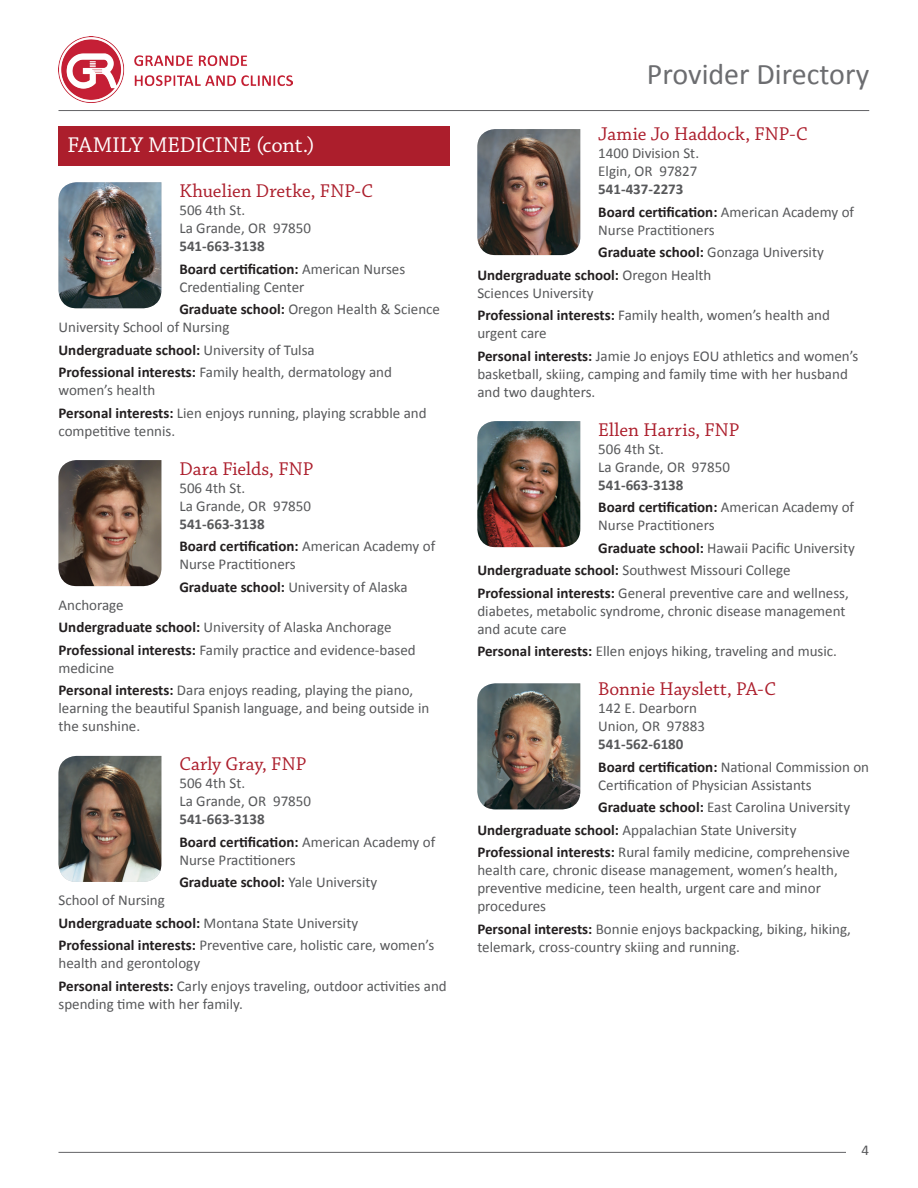
<style>
.page{position:relative;width:918px;height:1188px;background:#fff}
.page>*{position:absolute;margin:0;border:0;box-sizing:border-box;transform-origin:0 0}
.t1{font:30px "Calibri";color:#6c6d70}
.t2{font:22.5px "Chaparral Pro";letter-spacing:-.005em;color:#fff}
.t3{font:19.5px "Chaparral Pro";color:#ac1e2c}
.t4{font:15px/22.5px "Calibri";color:#57585a}
.t5{font:700 15px/22.5px "Calibri";color:#231f20}
.s1{color:#57585a}
.s2{font-weight:400;color:#57585a}
.s3{font-weight:700;color:#231f20}
.s4{font-weight:700}
</style>
<div class="page">
<img style="left:59px;top:36px;width:234px;height:66px">
<hr style="left:58px;top:110px;width:811px;height:1px;background:#636366">
<hr style="left:58px;top:1152px;width:788px;height:1px;background:#636366">
<img style="left:477px;top:129px;width:103px;height:126px">
<img style="left:477px;top:421px;width:103px;height:126px">
<img style="left:477px;top:683px;width:103px;height:126px">
<div style="left:58px;top:126px;width:392px;height:40px;background:#ac1e2c"></div>
<img style="left:58px;top:182px;width:103px;height:126px">
<img style="left:58px;top:460px;width:103px;height:126px">
<img style="left:58px;top:756px;width:103px;height:126px">
<h2 class="t2" style="left:68px;top:132px;width:249px">FAMILY MEDICINE (cont.)</h2>
<h3 class="t3" style="left:179px;top:180px;width:195px">Khuelien Dretke, FNP-C</h3>
<p class="t4" style="left:179px;top:201px;width:133px;line-height:18px">506 4th St.<br>La Grande, OR 97850</p>
<p class="t5" style="left:179px;top:234px;width:227px"><span class="s1">541-663-3138<br></span>Board certification: <span class="s2">American Nurses</span></p>
<p class="t4" style="left:179px;top:275px;width:262px">Credentialing Center<br><span class="s3">Graduate school:</span> Oregon Health &amp; Science</p>
<p class="t4" style="left:59px;top:316px;width:335px">University School of Nursing<br><span class="s3">Undergraduate school:</span> University of Tulsa<br><span class="s3">Professional interests:</span> Family health, dermatology and</p>
<p class="t4" style="left:59px;top:379px;width:370px">women’s health<br><span class="s3">Personal interests:</span> Lien enjoys running, playing scrabble and</p>
<p class="t4" style="left:59px;top:419px;width:118px">competitive tennis.</p>
<h3 class="t3" style="left:179px;top:458px;width:136px">Dara Fields, FNP</h3>
<p class="t4" style="left:179px;top:478px;width:133px;line-height:18px">506 4th St.<br>La Grande, OR 97850</p>
<p class="t5" style="left:179px;top:512px;width:257px"><span class="s1">541-663-3138<br></span>Board certification: <span class="s2">American Academy of</span></p>
<p class="t4" style="left:179px;top:553px;width:230px">Nurse Practitioners<br><span class="s3">Graduate school:</span> University of Alaska</p>
<p class="t4" style="left:59px;top:593px;width:359px">Anchorage<br><span class="s3">Undergraduate school:</span> University of Alaska Anchorage<br><span class="s3">Professional interests:</span> Family practice and evidence-based</p>
<p class="t4" style="left:59px;top:656px;width:356px">medicine<br><span class="s3">Personal interests:</span> Dara enjoys reading, playing the piano,</p>
<p class="t4" style="left:59px;top:699px;width:372px;line-height:18px">learning the beautiful Spanish language, and being outside in the sunshine.</p>
<h3 class="t3" style="left:179px;top:753px;width:128px">Carly Gray, FNP</h3>
<p class="t4" style="left:179px;top:774px;width:133px;line-height:18px">506 4th St.<br>La Grande, OR 97850</p>
<p class="t5" style="left:179px;top:807px;width:257px"><span class="s1">541-663-3138<br></span>Board certification: <span class="s2">American Academy of</span></p>
<p class="t4" style="left:179px;top:848px;width:199px">Nurse Practitioners<br><span class="s3">Graduate school:</span> Yale University</p>
<p class="t4" style="left:59px;top:889px;width:377px">School of Nursing<br><span class="s3">Undergraduate school:</span> Montana State University<br><span class="s3">Professional interests:</span> Preventive care, holistic care, women’s</p>
<p class="t4" style="left:59px;top:952px;width:390px">health and gerontology<br><span class="s3">Personal interests:</span> Carly enjoys traveling, outdoor activities and</p>
<p class="t4" style="left:59px;top:992px;width:186px">spending time with her family.</p>
<h1 class="t1" style="left:647px;top:53px;width:224px">Provider Directory</h1>
<h3 class="t3" style="left:598px;top:123px;width:211px">Jamie Jo Haddock, FNP-C</h3>
<p class="t4" style="left:598px;top:144px;width:102px;line-height:18px">1400 Division St.<br>Elgin, OR 97827</p>
<p class="t5" style="left:598px;top:178px;width:257px"><span class="s1">541-437-2273<br></span>Board certification: <span class="s2">American Academy of</span></p>
<p class="t4" style="left:598px;top:218px;width:118px">Nurse Practitioners</p>
<p class="t4" style="left:598px;top:241px;width:227px"><span class="s3">Graduate school:</span> Gonzaga University</p>
<p class="t5" style="left:477px;top:263px;width:235px">Undergraduate school: <span class="s2">Oregon Health</span></p>
<p class="t4" style="left:477px;top:281px;width:354px">Sciences University<br><span class="s3">Professional interests:</span> Family health, women’s health and</p>
<p class="t4" style="left:477px;top:322px;width:383px">urgent care<br><span class="s3">Personal interests:</span> Jamie Jo enjoys EOU athletics and women’s</p>
<p class="t4" style="left:477px;top:365px;width:372px;line-height:18px">basketball, skiing, camping and family time with her husband and two daughters.</p>
<h3 class="t3" style="left:598px;top:419px;width:143px">Ellen Harris, FNP</h3>
<p class="t4" style="left:598px;top:440px;width:133px;line-height:18px">506 4th St.<br>La Grande, OR 97850</p>
<p class="t5" style="left:598px;top:473px;width:257px"><span class="s1">541-663-3138<br></span>Board certification: <span class="s2">American Academy of</span></p>
<p class="t4" style="left:598px;top:514px;width:118px">Nurse Practitioners</p>
<p class="t4" style="left:598px;top:536px;width:258px"><span class="s3">Graduate school:</span> Hawaii Pacific University</p>
<p class="t4" style="left:477px;top:559px;width:315px"><span class="s3">Undergraduate school:</span> Southwest Missouri College</p>
<p class="t4" style="left:477px;top:581px;width:373px"><span class="s3">Professional interests:</span> General preventive care and wellness,</p>
<p class="t4" style="left:477px;top:602px;width:370px;line-height:18px">diabetes, metabolic syndrome, chronic disease management and acute care</p>
<p class="t4" style="left:477px;top:640px;width:361px"><span class="s3">Personal interests:</span> Ellen enjoys hiking, traveling and music.</p>
<h3 class="t3" style="left:598px;top:678px;width:179px">Bonnie Hayslett, PA-C</h3>
<p class="t4" style="left:598px;top:699px;width:108px;line-height:18px">142 E. Dearborn<br>Union, OR 97883</p>
<p class="t4" style="left:598px;top:733px;width:272px"><span class="s4">541-562-6180<br></span><span class="s3">Board certification:</span> National Commission on</p>
<p class="t4" style="left:598px;top:773px;width:215px">Certification of Physician Assistants</p>
<p class="t4" style="left:598px;top:796px;width:253px"><span class="s3">Graduate school:</span> East Carolina University</p>
<p class="t4" style="left:477px;top:818px;width:321px"><span class="s3">Undergraduate school:</span> Appalachian State University</p>
<p class="t4" style="left:477px;top:841px;width:374px"><span class="s3">Professional interests:</span> Rural family medicine, comprehensive</p>
<p class="t4" style="left:477px;top:861px;width:362px;line-height:18px">health care, chronic disease management, women’s health, preventive medicine, teen health, urgent care and minor procedures</p>
<p class="t4" style="left:477px;top:920px;width:375px;line-height:18px"><span class="s3">Personal interests:</span> Bonnie enjoys backpacking, biking, hiking, telemark, cross-country skiing and running.</p>
<p class="t4" style="left:862px;top:1139px;width:9px">4</p>
</div>
